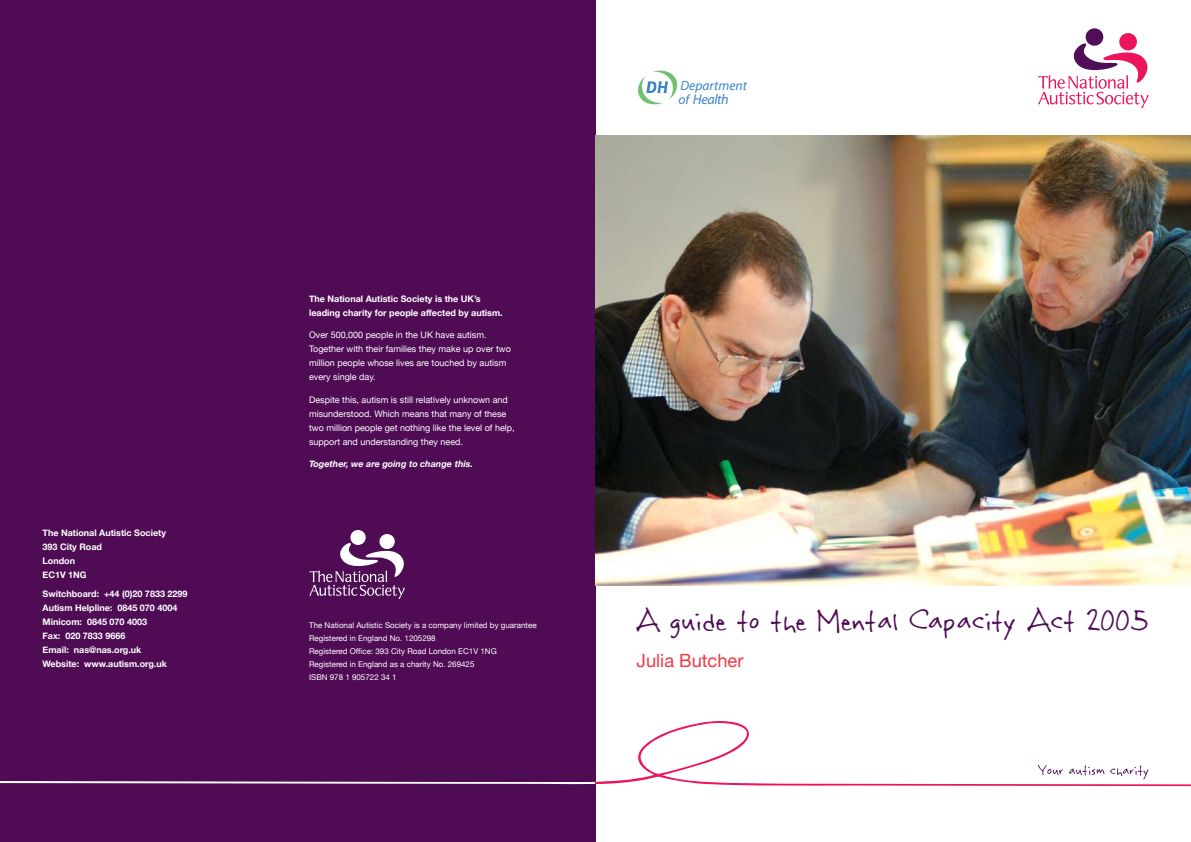
<style>
.page{position:relative;width:1191px;height:842px;background:#fff}
.page>*{position:absolute;margin:0;border:0;box-sizing:border-box;transform-origin:0 0}
.t1{font:36px "Rabiohead";color:#4f0c55}
.t2{font:18.2px "Helvetica Neue";color:#ef3a42}
.t3{font:italic 14.2px "Myriad Pro";letter-spacing:-.03em;color:#3985c6}
.t4{font:italic 13.5px "Myriad Pro";color:#3985c6}
.t5{font:9px/14px "Helvetica Neue";color:#fff}
.t6{font:700 9px/14px "Helvetica Neue";color:#fff}
.t7{font:italic 700 9px "Helvetica Neue";color:#fff}
.t8{font:8px/13px "Helvetica Neue";color:#fff}
.s1{font-size:13.5px}
</style>
<div class="page">
<div style="left:0;top:0;width:595px;height:842px;background:#4f0c55"></div>
<svg style="left:309px;top:530px;width:96px;height:69px"></svg>
<svg style="left:0;top:781px;width:595px;height:4px"></svg>
<svg style="left:1038px;top:28px;width:110px;height:80px"></svg>
<svg style="left:595px;top:721px;width:596px;height:67px"></svg>
<svg style="left:638px;top:71px;width:40px;height:34px"></svg>
<img style="left:595px;top:135px;width:596px;height:450px">
<p class="t6" style="left:43px;top:526px;width:125px">The National Autistic Society<br>393 City Road<br>London<br>EC1V 1NG</p>
<p class="t6" style="left:43px;top:586px;width:146px">Switchboard: +44 (0)20 7833 2299<br>Autism Helpline: 0845 070 4004<br>Minicom: 0845 070 4003<br>Fax: 020 7833 9666<br>Email: nas@nas.org.uk<br>Website: www.autism.org.uk</p>
<p class="t6" style="left:309px;top:291px;width:195px">The National Autistic Society is the UK’s leading charity for people affected by autism.</p>
<p class="t5" style="left:309px;top:328px;width:203px">Over 500,000 people in the UK have autism.<br>Together with their families they make up over two million people whose lives are touched by autism every single day.</p>
<p class="t5" style="left:309px;top:392px;width:207px">Despite this, autism is still relatively unknown and misunderstood. Which means that many of these two million people get nothing like the level of help, support and understanding they need.</p>
<p class="t7" style="left:309px;top:458px;width:165px">Together, we are going to change this.</p>
<p class="t8" style="left:309px;top:618px;width:229px">The National Autistic Society is a company limited by guarantee Registered in England No. 1205298<br>Registered Office: 393 City Road London EC1V 1NG Registered in England as a charity No. 269425<br>ISBN 978 1 905722 34 1</p>
<h3 class="t4" style="left:680px;top:78px;width:68px">Department</h3>
<h3 class="t3" style="left:678px;top:91px;width:52px"><span class="s1">of</span> Health</h3>
<h1 class="t1" style="left:635px;top:597px;width:514px">A guide to the Mental Capacity Act 2005</h1>
<h2 class="t2" style="left:636px;top:649px;width:108px">Julia Butcher</h2>
</div>
